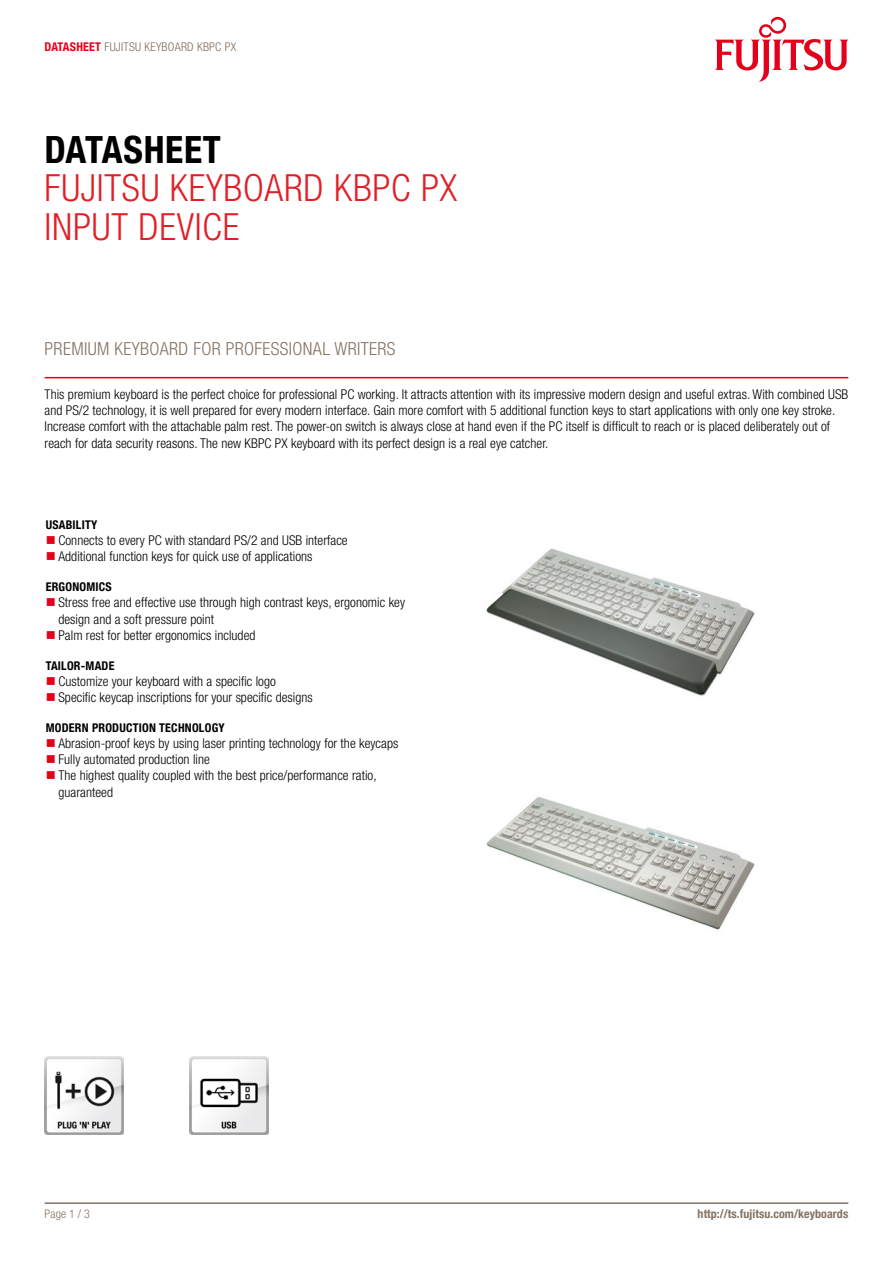
<style>
.page{position:relative;width:893px;height:1263px;background:#fff}
.page>*{position:absolute;margin:0;border:0;box-sizing:border-box;transform-origin:0 0}
.t1{font:300 condensed 37.5px/38.7px "Helvetica Neue LT Com";letter-spacing:.02em;color:#e11f27}
.t2{font:700 condensed 37.5px "Helvetica Neue LT Com";letter-spacing:.02em;color:#000}
.t3{font:300 condensed 18px "Helvetica Neue LT Com";letter-spacing:.02em;color:#857363}
.t4{font:300 condensed 13.5px/16.4px "Helvetica Neue LT Com";letter-spacing:.005em;color:#000}
.t5{font:700 condensed 12px "Helvetica Neue LT Com";letter-spacing:.02em;color:#000}
.t6{font:700 condensed 12px "Helvetica Neue LT Com";letter-spacing:.005em;color:#857363}
.t7{font:300 condensed 12px "Helvetica Neue LT Com";letter-spacing:.02em;color:#806b5a}
.t8{font:300 condensed 12px "Helvetica Neue LT Com";color:#857363}
.s1{font-weight:700;color:#e2001a}
</style>
<div class="page">
<hr style="left:45px;top:1202px;width:803px;height:2px;background:#857363">
<hr style="left:45px;top:377px;width:803px;height:1px;background:#e2001a">
<svg style="left:715px;top:17px;width:133px;height:65px"></svg>
<img style="left:486px;top:548px;width:269px;height:148px">
<img style="left:486px;top:797px;width:269px;height:133px">
<img style="left:45px;top:1056px;width:78px;height:79px">
<img style="left:190px;top:1056px;width:78px;height:79px">
<p class="t7" style="left:45px;top:40px;width:193px"><span class="s1">DATASHEET</span> Fujitsu Keyboard KBPC PX</p>
<h1 class="t2" style="left:45px;top:127px;width:178px">DATASHEET</h1>
<h1 class="t1" style="left:45px;top:169px;width:414px">Fujitsu Keyboard KBPC PX<br>Input Device</h1>
<h2 class="t3" style="left:45px;top:338px;width:352px">Premium keyboard for professional writers</h2>
<p class="t4" style="left:45px;top:386px;width:792px">This premium keyboard is the perfect choice for professional PC working. It attracts attention with its impressive modern design and useful extras. With combined USB and PS/2 technology, it is well prepared for every modern interface. Gain more comfort with 5 additional function keys to start applications with only one key stroke.<br>Increase comfort with the attachable palm rest. The power-on switch is always close at hand even if the PC itself is difficult to reach or is placed deliberately out of reach for data security reasons. The new KBPC PX keyboard with its perfect design is a real eye catcher.</p>
<p class="t5" style="left:46px;top:518px;width:53px">USABILITY</p>
<p class="t4" style="left:58px;top:532px;width:232px">Connects to every PC with standard PS/2 and USB</p>
<p class="t4" style="left:58px;top:532px;width:291px;text-indent:247px">interface<br>Additional function keys for quick use of applications</p>
<p class="t5" style="left:46px;top:580px;width:68px">ERGONOMICS</p>
<p class="t4" style="left:58px;top:594px;width:348px">Stress free and effective use through high contrast keys, ergonomic key design and a soft pressure point<br>Palm rest for better ergonomics included</p>
<p class="t5" style="left:46px;top:658px;width:70px">TAILOR-MADE</p>
<p class="t4" style="left:58px;top:673px;width:256px">Customize your keyboard with a specific logo<br>Specific keycap inscriptions for your specific designs</p>
<p class="t5" style="left:46px;top:720px;width:181px">MODERN PRODUCTION TECHNOLOGY</p>
<p class="t4" style="left:58px;top:735px;width:341px">Abrasion-proof keys by using laser printing technology for the keycaps Fully automated production line<br>The highest quality coupled with the best price/performance ratio, guaranteed</p>
<p class="t8" style="left:45px;top:1207px;width:47px">Page 1 / 3</p>
<p class="t6" style="left:698px;top:1207px;width:152px">HTTP://TS.FUJITSU.COM/KEYBOARDS</p>
</div>
